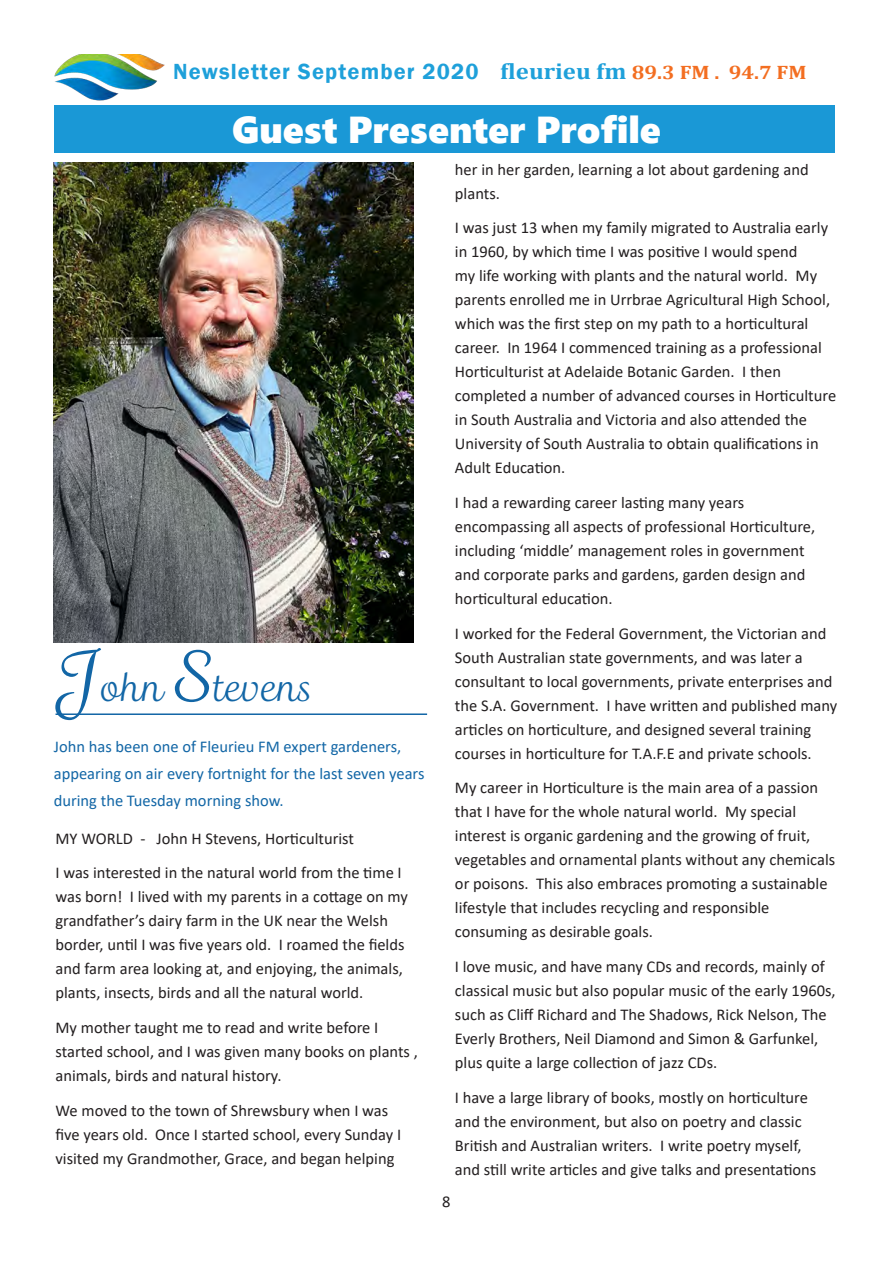
<style>
.page{position:relative;width:893px;height:1263px;background:#fff}
.page>*{position:absolute;margin:0;border:0;box-sizing:border-box;transform-origin:0 0}
.t1{font:37.5px "Segoe UI Black";color:#fff}
.t2{font:37.5px "Madre Script";color:#1266a6}
.t3{font:600 22.5px "Franklin Gothic";letter-spacing:.05em;color:#1ea0da}
.Main_Paragraph{font:16.5px/24px "Calibri";color:#231f20}
.Lyrics{font:16.5px/27px "Calibri";color:#1266a6}
.s1{font-family:"Cambria";font-weight:700}
.s2{font-family:"Cambria";font-weight:700;font-size:19.5px;color:#f36e21}
.s3{font-size:67.5px}
</style>
<div class="page">
<img style="left:54px;top:54px;width:111px;height:46px">
<div style="left:54px;top:106px;width:781px;height:47px;background:#1a98d6"></div>
<hr style="left:56px;top:713px;width:371px;height:2px;background:#1266a6">
<img style="left:54px;top:162px;width:360px;height:480px">
<p class="t3" style="left:173px;top:58px;width:635px">Newsletter September 2020 <span class="s1">fleurieu fm</span> <span class="s2">89.3 FM . 94.7 FM</span></p>
<p class="t1" style="left:232px;top:102px;width:430px">Guest Presenter Profile</p>
<p class="t2" style="left:55px;top:666px;width:259px"><span class="s3">J</span>ohn <span class="s3">S</span>tevens</p>
<p class="Lyrics" style="left:54px;top:733px;width:372px">John has been one of Fleurieu FM expert gardeners, appearing on air every fortnight for the last seven years during the Tuesday morning show.</p>
<p class="Main_Paragraph" style="left:56px;top:826px;width:300px">MY WORLD - John H Stevens, Horticulturist</p>
<p class="Main_Paragraph" style="left:56px;top:860px;width:354px">I was interested in the natural world from the time I was born! I lived with my parents in a cottage on my grandfather’s dairy farm in the UK near the Welsh border, until I was five years old. I roamed the fields and farm area looking at, and enjoying, the animals, plants, insects, birds and all the natural world.</p>
<p class="Main_Paragraph" style="left:56px;top:1015px;width:364px">My mother taught me to read and write before I started school, and I was given many books on plants , animals, birds and natural history.</p>
<p class="Main_Paragraph" style="left:56px;top:1098px;width:347px">We moved to the town of Shrewsbury when I was five years old. Once I started school, every Sunday I visited my Grandmother, Grace, and began helping</p>
<p class="Main_Paragraph" style="left:455px;top:157px;width:355px">her in her garden, learning a lot about gardening and plants.</p>
<p class="Main_Paragraph" style="left:455px;top:215px;width:383px">I was just 13 when my family migrated to Australia early in 1960, by which time I was positive I would spend<br>my life working with plants and the natural world. My parents enrolled me in Urrbrae Agricultural High School, which was the first step on my path to a horticultural career. In 1964 I commenced training as a professional Horticulturist at Adelaide Botanic Garden. I then completed a number of advanced courses in Horticulture in South Australia and Victoria and also attended the University of South Australia to obtain qualifications in Adult Education.</p>
<p class="Main_Paragraph" style="left:455px;top:490px;width:362px">I had a rewarding career lasting many years encompassing all aspects of professional Horticulture, including ‘middle’ management roles in government and corporate parks and gardens, garden design and horticultural education.</p>
<p class="Main_Paragraph" style="left:455px;top:621px;width:384px">I worked for the Federal Government, the Victorian and South Australian state governments, and was later a consultant to local governments, private enterprises and the S.A. Government. I have written and published many articles on horticulture, and designed several training courses in horticulture for T.A.F.E and private schools.</p>
<p class="Main_Paragraph" style="left:455px;top:775px;width:382px">My career in Horticulture is the main area of a passion that I have for the whole natural world. My special interest is organic gardening and the growing of fruit, vegetables and ornamental plants without any chemicals or poisons. This also embraces promoting a sustainable lifestyle that includes recycling and responsible consuming as desirable goals.</p>
<p class="Main_Paragraph" style="left:455px;top:954px;width:382px">I love music, and have many CDs and records, mainly of classical music but also popular music of the early 1960s, such as Cliff Richard and The Shadows, Rick Nelson, The Everly Brothers, Neil Diamond and Simon &amp; Garfunkel, plus quite a large collection of jazz CDs.</p>
<p class="Main_Paragraph" style="left:455px;top:1085px;width:363px">I have a large library of books, mostly on horticulture and the environment, but also on poetry and classic British and Australian writers. I write poetry myself, and still write articles and give talks and presentations</p>
<p class="Main_Paragraph" style="left:442px;top:1189px;width:10px">8</p>
</div>
